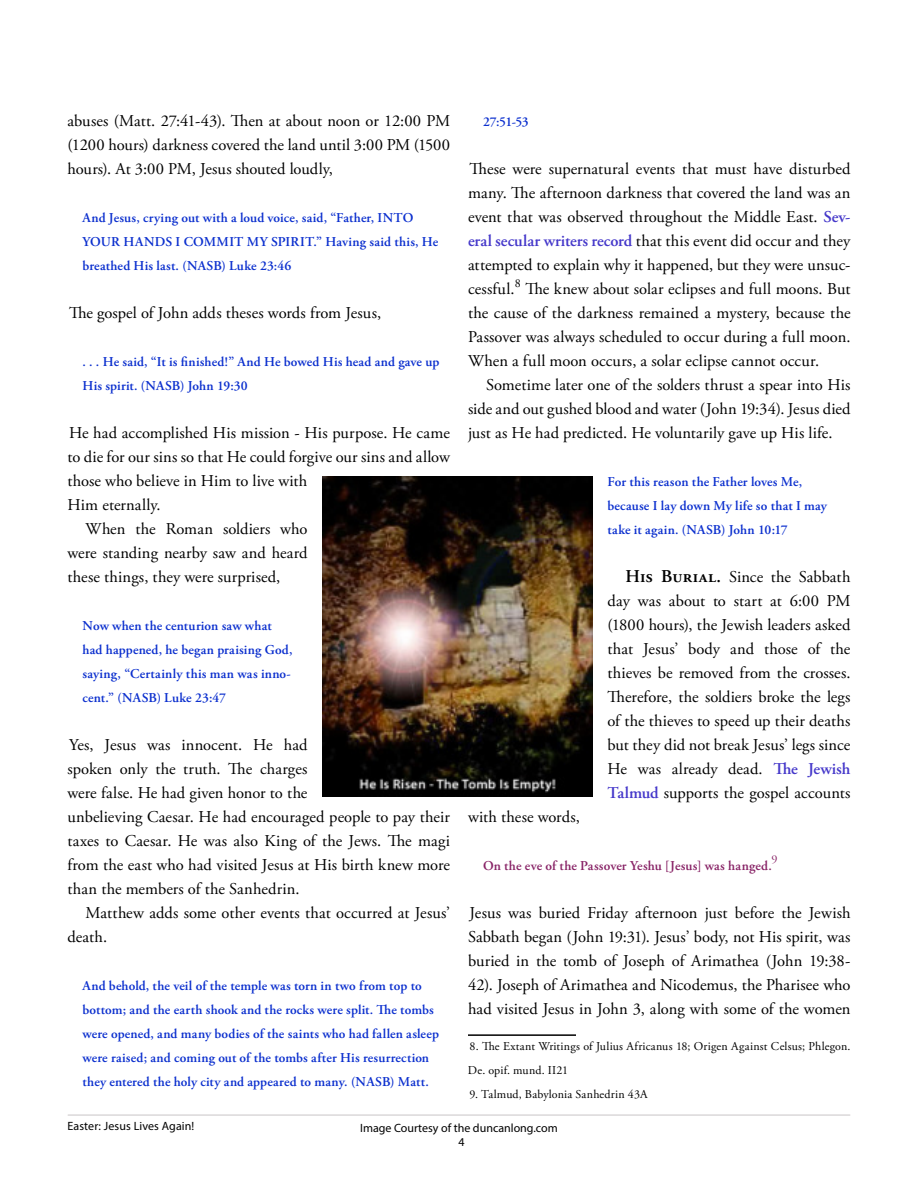
<style>
.page{position:relative;width:918px;height:1188px;background:#fff}
.page>*{position:absolute;margin:0;border:0;box-sizing:border-box;transform-origin:0 0}
.t1{font:16.5px/24px "Adobe Garamond Pro";letter-spacing:.005em;color:#000;text-align:justify}
.t2{font:600 13.5px/24px "Adobe Garamond Pro";letter-spacing:.01em;color:#0b2fce}
.t3{font:600 13.5px "Adobe Garamond Pro";letter-spacing:-.01em;color:#882366}
.t4{font:12px/24px "Adobe Garamond Pro";letter-spacing:.015em;color:#000}
.t5{font:12px/14.1px "Myriad Pro";color:#000;text-align:center}
.t6{font:12px "Adobe Garamond Pro";color:#882366}
.s1{font-weight:600;color:#4538ca}
.s2{font-weight:600;font-size:18px}
</style>
<div class="page">
<hr style="left:68px;top:1114px;width:782px;height:2px;background:#cfcbcc">
<hr style="left:468px;top:1034px;width:108px;height:2px;background:#000">
<img style="left:322px;top:476px;width:270px;height:321px">
<p class="t1" style="left:68px;top:110px;width:384px">abuses (Matt. 27:41-43). Then at about noon or 12:00 PM (1200 hours) darkness covered the land until 3:00 PM (1500 hours). At 3:00 PM, Jesus shouted loudly,</p>
<p class="t2" style="left:82px;top:207px;width:357px">And Jesus, crying out with a loud voice, said, “Father, INTO<br>YOUR HANDS I COMMIT MY SPIRIT.” Having said this, He breathed His last. (NASB) Luke 23:46</p>
<p class="t1" style="left:69px;top:302px;width:314px">The gospel of John adds theses words from Jesus,</p>
<p class="t2" style="left:82px;top:351px;width:358px">. . . He said, “It is finished!” And He bowed His head and gave up<br>His spirit. (NASB) John 19:30</p>
<p class="t1" style="left:69px;top:422px;width:382px">He had accomplished His mission - His purpose. He came</p>
<p class="t1" style="left:68px;top:446px;width:384px">to die for our sins so that He could forgive our sins and allow</p>
<p class="t1" style="left:68px;top:470px;width:241px">those who believe in Him to live with</p>
<p class="t1" style="left:68px;top:494px;width:95px">Him eternally.</p>
<p class="t1" style="left:86px;top:518px;width:224px">When the Roman soldiers who</p>
<p class="t1" style="left:68px;top:542px;width:242px">were standing nearby saw and heard</p>
<p class="t1" style="left:68px;top:566px;width:214px">these things, they were surprised,</p>
<p class="t2" style="left:82px;top:615px;width:211px">Now when the centurion saw what had happened, he began praising God, saying, “Certainly this man was inno&shy;cent.” (NASB) Luke 23:47</p>
<p class="t1" style="left:68px;top:734px;width:384px;text-align:left">Yes, Jesus was innocent. He had<br>spoken only the truth. The charges<br>were false. He had given honor to the<br>unbelieving Caesar. He had encouraged people to pay their taxes to Caesar. He was also King of the Jews. The magi from the east who had visited Jesus at His birth knew more than the members of the Sanhedrin.</p>
<p class="t1" style="left:68px;top:902px;width:384px;text-indent:18px">Matthew adds some other events that occurred at Jesus’ death.</p>
<p class="t2" style="left:82px;top:975px;width:358px">And behold, the veil of the temple was torn in two from top to bottom; and the earth shook and the rocks were split. The tombs were opened, and many bodies of the saints who had fallen asleep were raised; and coming out of the tombs after His resurrection they entered the holy city and appeared to many. (NASB) Matt.</p>
<p class="t2" style="left:483px;top:111px;width:47px">27:51-53</p>
<p class="t1" style="left:468px;top:158px;width:384px">These were supernatural events that must have disturbed many. The afternoon darkness that covered the land was an event that was observed throughout the Middle East. <span class="s1">Sev&shy;eral secular writers record</span> that this event did occur and they attempted to explain why it happened, but they were unsuc&shy;cessful.</p>
<p class="t4" style="left:515px;top:272px;width:7px">8</p>
<p class="t1" style="left:468px;top:278px;width:384px;text-indent:57px">The knew about solar eclipses and full moons. But the cause of the darkness remained a mystery, because the Passover was always scheduled to occur during a full moon.<br>When a full moon occurs, a solar eclipse cannot occur.</p>
<p class="t1" style="left:468px;top:374px;width:384px;text-indent:18px">Sometime later one of the solders thrust a spear into His side and out gushed blood and water (John 19:34). Jesus died just as He had predicted. He voluntarily gave up His life.</p>
<p class="t2" style="left:608px;top:471px;width:221px">For this reason the Father loves Me, because I lay down My life so that I may take it again. (NASB) John 10:17</p>
<p class="t1" style="left:608px;top:566px;width:245px;text-indent:18px"><span class="s2">His Burial.</span> Since the Sabbath day was about to start at 6:00 PM (1800 hours), the Jewish leaders asked that Jesus’ body and those of the thieves be removed from the crosses.<br>Therefore, the soldiers broke the legs of the thieves to speed up their deaths but they did not break Jesus’ legs since He was already dead. <span class="s1">The Jewish Talmud</span> supports the gospel accounts</p>
<p class="t1" style="left:468px;top:806px;width:113px">with these words,</p>
<p class="t3" style="left:483px;top:860px;width:290px">On the eve of the Passover Yeshu [Jesus] was hanged.</p>
<p class="t6" style="left:771px;top:854px;width:7px">9</p>
<p class="t1" style="left:468px;top:902px;width:384px">Jesus was buried Friday afternoon just before the Jewish Sabbath began (John 19:31). Jesus’ body, not His spirit, was buried in the tomb of Joseph of Arimathea (John 19:38- 42). Joseph of Arimathea and Nicodemus, the Pharisee who had visited Jesus in John 3, along with some of the women</p>
<p class="t4" style="left:468px;top:1035px;width:384px">8. The Extant Writings of Julius Africanus 18; Origen Against Celsus; Phlegon.<br>De. opif. mund. II21</p>
<p class="t4" style="left:469px;top:1083px;width:180px">9. Talmud, Babylonia Sanhedrin 43A</p>
<p class="t5" style="left:67px;top:1120px;width:128px">Easter: Jesus Lives Again!</p>
<p class="t5" style="left:360px;top:1122px;width:199px">Image Courtesy of the duncanlong.com<br>4</p>
</div>
